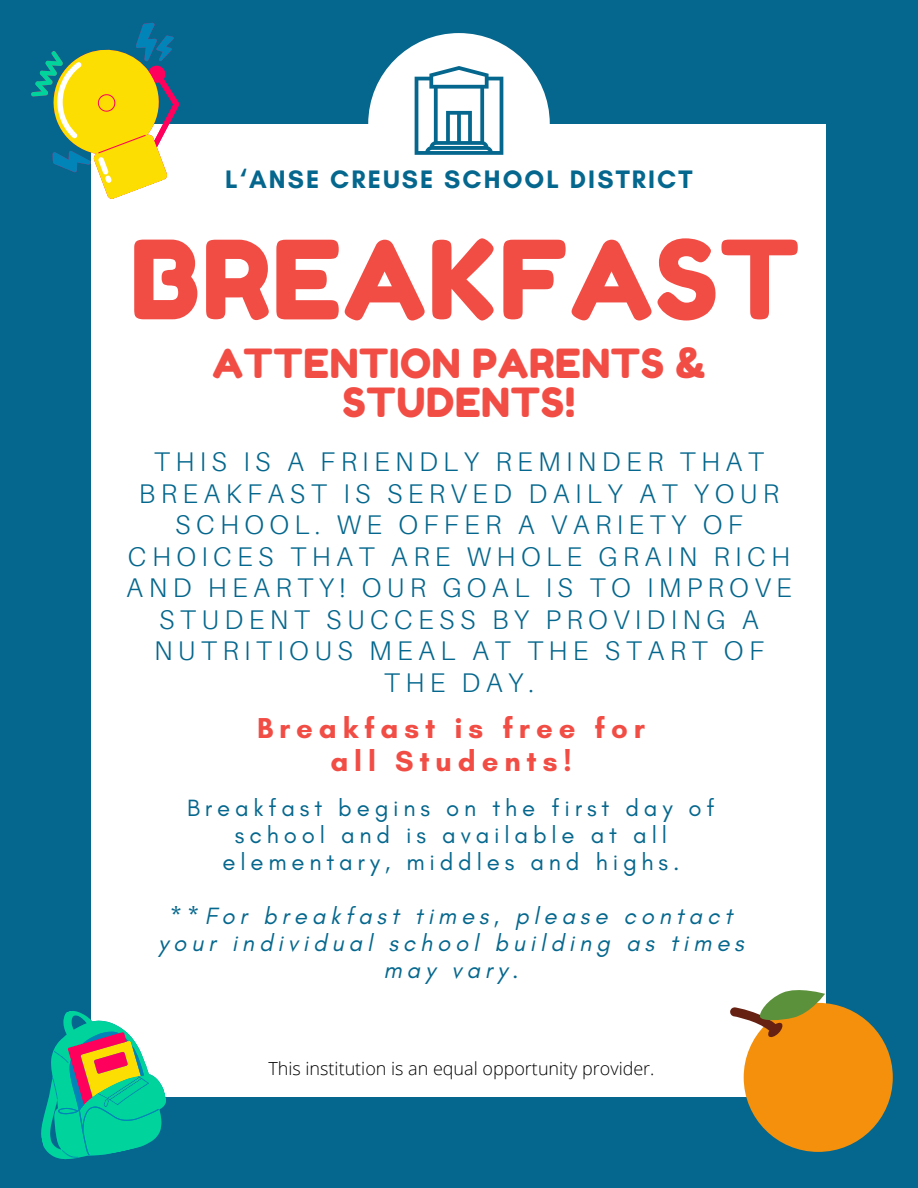
<style>
.page{position:relative;width:918px;height:1188px;background:#05678d}
.page>*{position:absolute;margin:0;border:0;box-sizing:border-box;transform-origin:0 0}
.t1{font:108.75px "Fredoka One";letter-spacing:.015em;color:#f14d45}
.t2{font:40.2px/39.3px "Fredoka One";letter-spacing:.015em;color:#f14d45;text-align:center}
.t3{font:700 29.4px/33.8px "Glacial Indifference";letter-spacing:.2em;color:#f14d45;text-align:center}
.t4{font:300 27px/31.5px "Aileron";letter-spacing:.2em;color:#05678d;text-align:center}
.t5{font:700 25.8px "Glacial Indifference";letter-spacing:.08em;color:#05678d}
.t6{font:24px/27px "Glacial Indifference";letter-spacing:.2em;color:#05678d;text-align:center}
.t7{font:italic 24px/27px "Glacial Indifference";letter-spacing:.2em;color:#05678d;text-align:center}
.t8{font:300 18px "Open Sans";color:#000}
</style>
<div class="page">
<div style="left:92px;top:124px;width:734px;height:972px;background:#fff"></div>
<div style="left:368px;top:33px;width:182px;height:182px;background:#fff;border-radius:50%"></div>
<svg style="left:415px;top:66px;width:88px;height:89px"></svg>
<svg style="left:31px;top:22px;width:149px;height:186px"></svg>
<svg style="left:41px;top:995px;width:134px;height:165px"></svg>
<div style="left:744px;top:1003px;width:149px;height:149px;background:#f4900c;border-radius:50%"></div>
<svg style="left:730px;top:990px;width:95px;height:48px"></svg>
<h5 class="t5" style="left:225px;top:164px;width:469px">L‘ANSE CREUSE SCHOOL DISTRICT</h5>
<p class="t1" style="left:130px;top:213px;width:671px">BREAKFAST</p>
<h2 class="t2" style="left:212px;top:343px;width:495px">ATTENTION PARENTS &amp;<br>STUDENTS!</h2>
<p class="t4" style="left:126px;top:446px;width:667px">THIS IS A FRIENDLY REMINDER THAT<br>BREAKFAST IS SERVED DAILY AT YOUR<br>SCHOOL. WE OFFER A VARIETY OF<br>CHOICES THAT ARE WHOLE GRAIN RICH<br>AND HEARTY! OUR GOAL IS TO IMPROVE<br>STUDENT SUCCESS BY PROVIDING A<br>NUTRITIOUS MEAL AT THE START OF<br>THE DAY.</p>
<h3 class="t3" style="left:257px;top:711px;width:389px">Breakfast is free for all Students!</h3>
<h4 class="t6" style="left:187px;top:794px;width:529px">Breakfast begins on the first day of school and is available at all elementary, middles and highs.</h4>
<h6 class="t7" style="left:158px;top:902px;width:587px">**For breakfast times, please contact your individual school building as times may vary.</h6>
<h6 class="t8" style="left:268px;top:1055px;width:388px">This institution is an equal opportunity provider.</h6>
</div>
